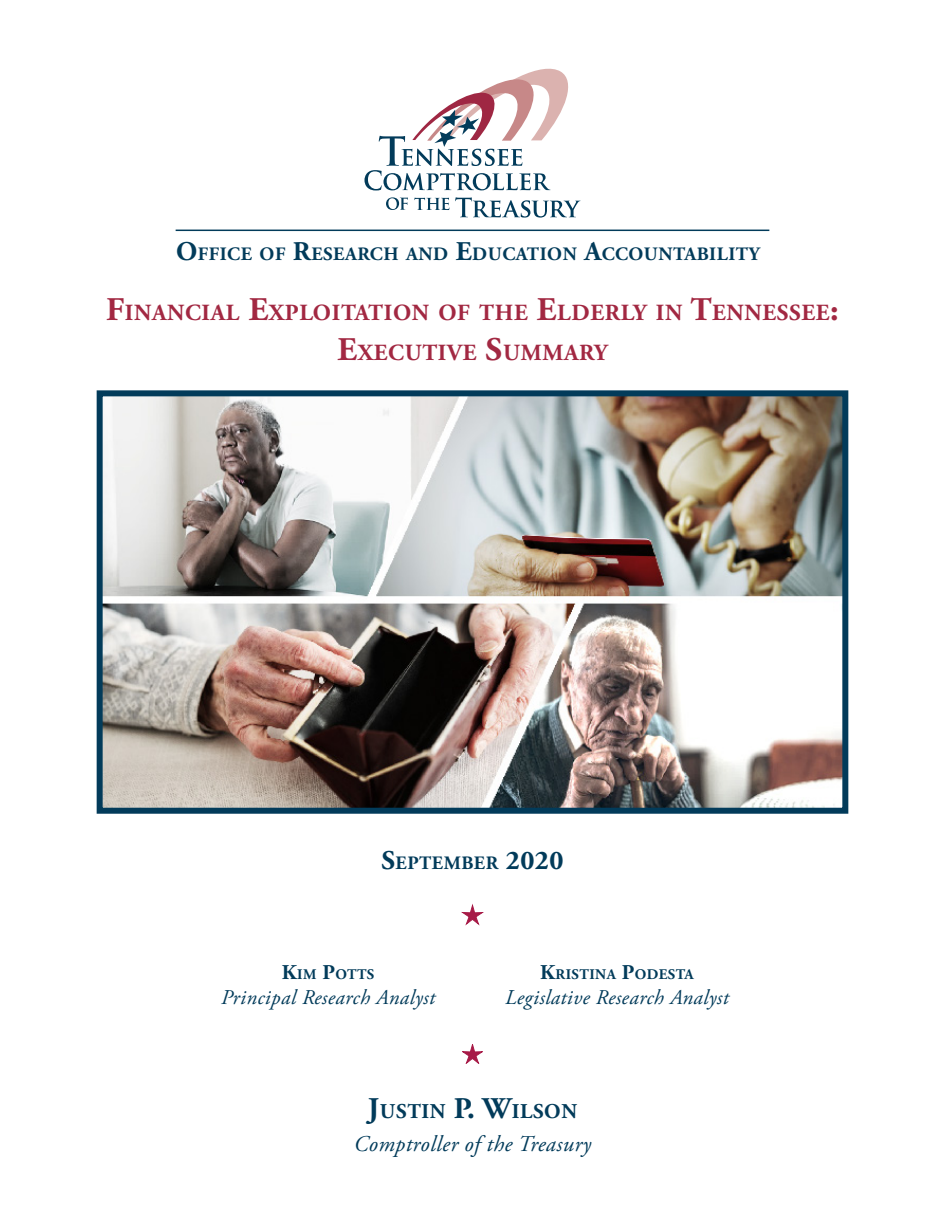
<style>
.page{position:relative;width:945px;height:1215px;background:#fff}
.page>*{position:absolute;margin:0;border:0;box-sizing:border-box;transform-origin:0 0}
.t1{font:700 23.1px "Adobe Garamond Pro";letter-spacing:.03em;color:#a22842}
.t2{font:italic 22.5px "Adobe Garamond Pro";letter-spacing:.02em;color:#023b5a}
.t3{font:italic 21px "Adobe Garamond Pro";letter-spacing:.02em;color:#023b5a}
.t4{font:700 21px "Adobe Garamond Pro";letter-spacing:.03em;color:#023b5a}
.t5{font:700 18.9px "Adobe Garamond Pro";letter-spacing:.03em;color:#023b5a}
.t6{font:700 14.7px "Adobe Garamond Pro";letter-spacing:.03em;color:#023b5a}
.s1{font-size:27px}
.s2{font-size:33px}
.s3{font-size:21px}
.s4{font-size:30px}
</style>
<div class="page">
<svg style="left:455px;top:197px;width:125px;height:21px"></svg>
<svg style="left:414px;top:198px;width:35px;height:12px"></svg>
<svg style="left:386px;top:197px;width:22px;height:13px"></svg>
<svg style="left:365px;top:69px;width:204px;height:122px"></svg>
<hr style="left:176px;top:230px;width:593px;height:1px;background:#023b5a">
<svg style="left:462px;top:1044px;width:21px;height:19px"></svg>
<svg style="left:462px;top:905px;width:21px;height:19px"></svg>
<img style="left:104px;top:397px;width:737px;height:410px">
<div style="left:97px;top:390px;width:751px;height:424px;border:6px solid #023b5a"></div>
<p class="t5" style="left:176px;top:243px;width:585px"><span class="s1">O</span>FFICE OF <span class="s1">R</span>ESEARCH AND <span class="s1">E</span>DUCATION <span class="s1">A</span>CCOUNTABILITY</p>
<p class="t1" style="left:106px;top:299px;width:734px"><span class="s2">F</span>INANCIAL <span class="s2">E</span>XPLOITATION OF THE <span class="s2">E</span>LDERLY IN <span class="s2">T</span>ENNESSEE<span class="s2">:</span></p>
<p class="t1" style="left:337px;top:339px;width:272px"><span class="s2">E</span>XECUTIVE <span class="s2">S</span>UMMARY</p>
<p class="t5" style="left:381px;top:852px;width:184px"><span class="s1">S</span>EPTEMBER <span class="s1">2020</span></p>
<p class="t6" style="left:282px;top:966px;width:94px"><span class="s3">K</span>IM <span class="s3">P</span>OTTS</p>
<p class="t3" style="left:221px;top:985px;width:215px">Principal Research Analyst</p>
<p class="t6" style="left:540px;top:966px;width:155px"><span class="s3">K</span>RISTINA <span class="s3">P</span>ODESTA</p>
<p class="t3" style="left:505px;top:985px;width:225px">Legislative Research Analyst</p>
<p class="t4" style="left:368px;top:1099px;width:211px"><span class="s4">J</span>USTIN <span class="s4">P. W</span>ILSON</p>
<p class="t2" style="left:354px;top:1130px;width:239px">Comptroller of the Treasury</p>
</div>
